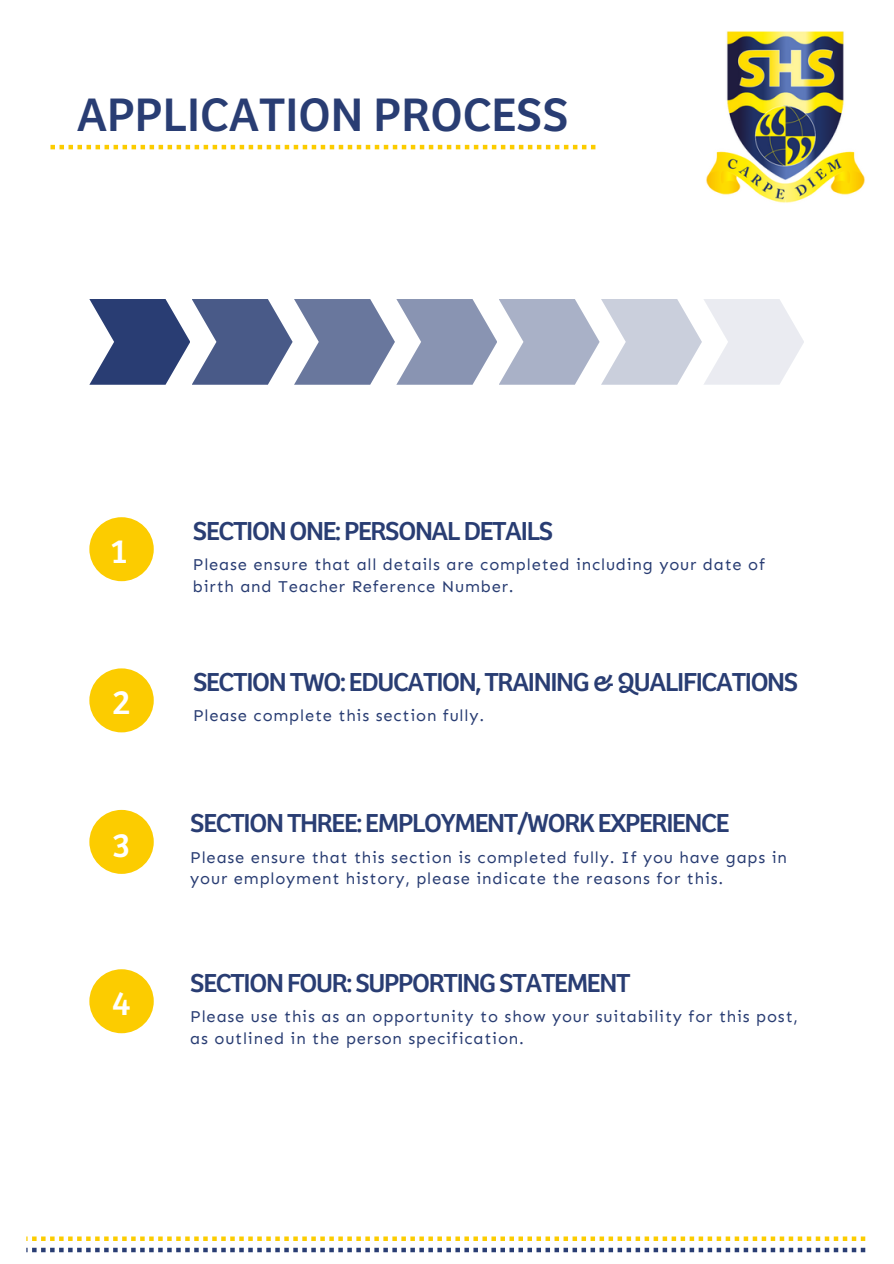
<style>
.page{position:relative;width:894px;height:1264px;background:#fff}
.page>*{position:absolute;margin:0;border:0;box-sizing:border-box;transform-origin:0 0}
.t1{font:48.75px "Bree";color:#293d73}
.t2{font:34.8px "Bree";color:#fff}
.t3{font:27px "Bree";letter-spacing:-.05em;color:#293d73}
.t4{font:16.5px/21.3px "Sen";letter-spacing:.05em;color:#293d73}
</style>
<div class="page">
<svg style="left:89px;top:299px;width:715px;height:86px"></svg>
<div style="left:89px;top:517px;width:65px;height:64px;background:#fccc00;border-radius:50%"></div>
<div style="left:89px;top:668px;width:65px;height:64px;background:#fccc00;border-radius:50%"></div>
<div style="left:89px;top:809px;width:65px;height:64px;background:#fccc00;border-radius:50%"></div>
<div style="left:89px;top:969px;width:65px;height:64px;background:#fccc00;border-radius:50%"></div>
<svg style="left:50px;top:145px;width:545px;height:4px"></svg>
<img style="left:706px;top:31px;width:159px;height:172px">
<svg style="left:26px;top:1236px;width:839px;height:4px"></svg>
<svg style="left:26px;top:1247px;width:839px;height:5px"></svg>
<p class="t1" style="left:77px;top:90px;width:493px">APPLICATION PROCESS</p>
<h1 class="t2" style="left:111px;top:533px;width:17px">1</h1>
<p class="t2" style="left:113px;top:684px;width:19px">2</p>
<p class="t2" style="left:112px;top:828px;width:19px">3</p>
<p class="t2" style="left:112px;top:986px;width:20px">4</p>
<p class="t3" style="left:193px;top:517px;width:362px">SECTION ONE: PERSONAL DETAILS</p>
<h2 class="t4" style="left:193px;top:554px;width:573px">Please ensure that all details are completed including your date of birth and Teacher Reference Number.</h2>
<p class="t3" style="left:193px;top:668px;width:606px">SECTION TWO: EDUCATION, TRAINING &amp; QUALIFICATIONS</p>
<h2 class="t4" style="left:193px;top:705px;width:293px">Please complete this section fully.</h2>
<p class="t3" style="left:190px;top:809px;width:540px">SECTION THREE: EMPLOYMENT/WORK EXPERIENCE</p>
<p class="t4" style="left:190px;top:846px;width:598px">Please ensure that this section is completed fully. If you have gaps in your employment history, please indicate the reasons for this.</p>
<h2 class="t3" style="left:190px;top:969px;width:441px">SECTION FOUR: SUPPORTING STATEMENT</h2>
<p class="t4" style="left:190px;top:1006px;width:609px">Please use this as an opportunity to show your suitability for this post, as outlined in the person specification.</p>
</div>
